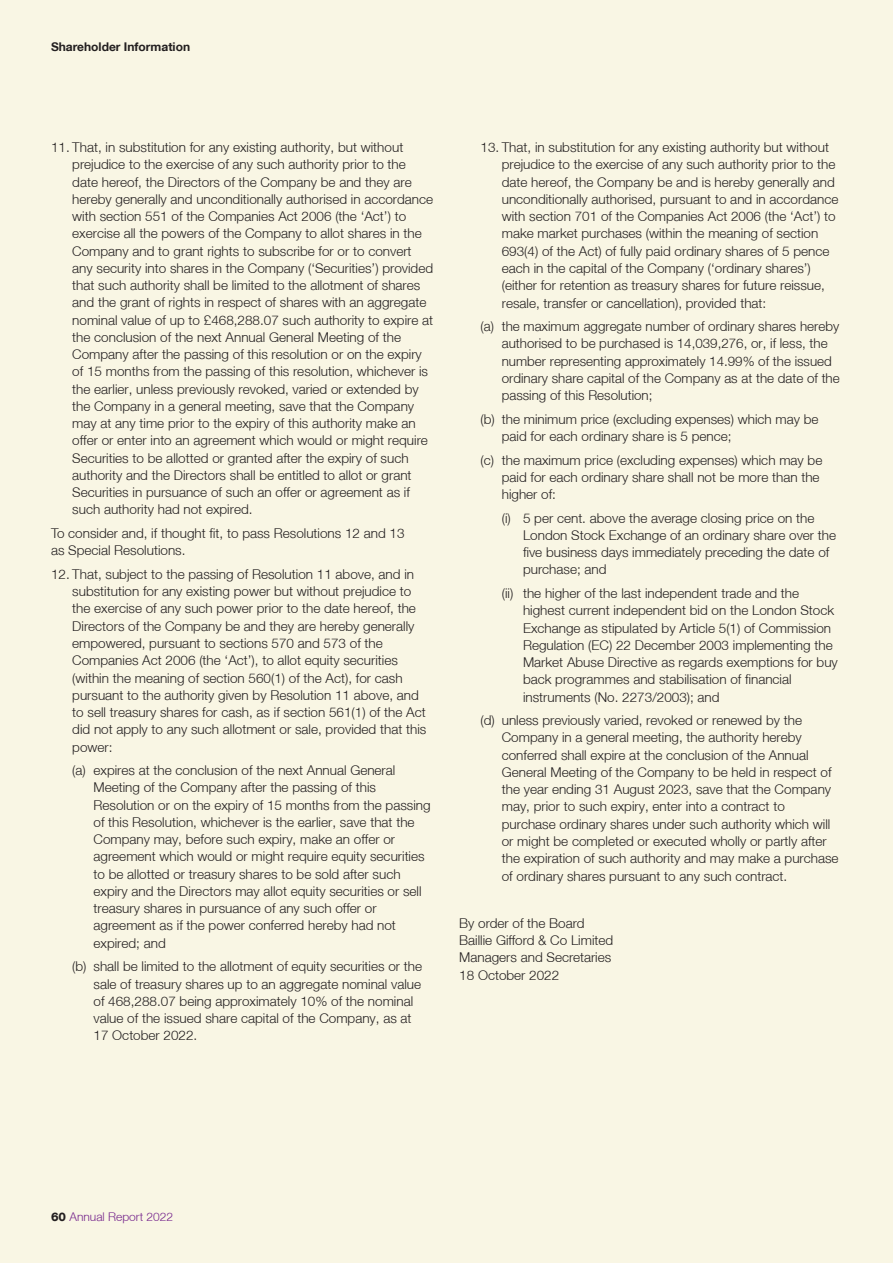
<style>
.page{position:relative;width:893px;height:1263px;background:#f9f6e4}
.page>*{position:absolute;margin:0;border:0;box-sizing:border-box;transform-origin:0 0}
.t1{font:300 13.5px/17.2px "Helvetica Neue LT";color:#231f20}
.t2{font:700 12px "Helvetica Neue LT";color:#231f20}
.t3{font:300 12px "Helvetica Neue LT";color:#77278d}
.s1{font-weight:800;color:#231f20}
</style>
<div class="page">
<p class="t2" style="left:51px;top:39px;width:141px">Shareholder Information</p>
<p class="t1" style="left:72px;top:138px;width:362px;text-indent:-21px">11. That, in substitution for any existing authority, but without prejudice to the exercise of any such authority prior to the date hereof, the Directors of the Company be and they are hereby generally and unconditionally authorised in accordance with section 551 of the Companies Act 2006 (the ‘Act’) to exercise all the powers of the Company to allot shares in the Company and to grant rights to subscribe for or to convert any security into shares in the Company (‘Securities’) provided that such authority shall be limited to the allotment of shares and the grant of rights in respect of shares with an aggregate nominal value of up to £468,288.07 such authority to expire at the conclusion of the next Annual General Meeting of the Company after the passing of this resolution or on the expiry of 15 months from the passing of this resolution, whichever is the earlier, unless previously revoked, varied or extended by the Company in a general meeting, save that the Company may at any time prior to the expiry of this authority make an offer or enter into an agreement which would or might require Securities to be allotted or granted after the expiry of such authority and the Directors shall be entitled to allot or grant Securities in pursuance of such an offer or agreement as if such authority had not expired.</p>
<p class="t1" style="left:51px;top:524px;width:355px">To consider and, if thought fit, to pass Resolutions 12 and 13 as Special Resolutions.</p>
<p class="t1" style="left:72px;top:565px;width:356px;text-indent:-21px">12. That, subject to the passing of Resolution 11 above, and in substitution for any existing power but without prejudice to the exercise of any such power prior to the date hereof, the Directors of the Company be and they are hereby generally empowered, pursuant to sections 570 and 573 of the Companies Act 2006 (the ‘Act’), to allot equity securities (within the meaning of section 560(1) of the Act), for cash pursuant to the authority given by Resolution 11 above, and to sell treasury shares for cash, as if section 561(1) of the Act did not apply to any such allotment or sale, provided that this power:</p>
<p class="t1" style="left:94px;top:761px;width:339px;text-indent:-21px">(a) expires at the conclusion of the next Annual General Meeting of the Company after the passing of this Resolution or on the expiry of 15 months from the passing of this Resolution, whichever is the earlier, save that the Company may, before such expiry, make an offer or agreement which would or might require equity securities to be allotted or treasury shares to be sold after such expiry and the Directors may allot equity securities or sell treasury shares in pursuance of any such offer or agreement as if the power conferred hereby had not expired; and</p>
<p class="t1" style="left:94px;top:957px;width:330px;text-indent:-21px">(b) shall be limited to the allotment of equity securities or the sale of treasury shares up to an aggregate nominal value of 468,288.07 being approximately 10% of the nominal value of the issued share capital of the Company, as at 17 October 2022.</p>
<p class="t1" style="left:502px;top:138px;width:338px;text-indent:-21px">13. That, in substitution for any existing authority but without prejudice to the exercise of any such authority prior to the date hereof, the Company be and is hereby generally and unconditionally authorised, pursuant to and in accordance with section 701 of the Companies Act 2006 (the ‘Act’) to make market purchases (within the meaning of section 693(4) of the Act) of fully paid ordinary shares of 5 pence each in the capital of the Company (‘ordinary shares’) (either for retention as treasury shares for future reissue, resale, transfer or cancellation), provided that:</p>
<p class="t1" style="left:502px;top:317px;width:339px;text-indent:-21px">(a) the maximum aggregate number of ordinary shares hereby authorised to be purchased is 14,039,276, or, if less, the number representing approximately 14.99% of the issued ordinary share capital of the Company as at the date of the passing of this Resolution;</p>
<p class="t1" style="left:502px;top:410px;width:318px;text-indent:-21px">(b) the minimum price (excluding expenses) which may be paid for each ordinary share is 5 pence;</p>
<p class="t1" style="left:502px;top:451px;width:322px;text-indent:-21px">(c) the maximum price (excluding expenses) which may be paid for each ordinary share shall not be more than the higher of:</p>
<p class="t1" style="left:523px;top:509px;width:315px;text-indent:-21px">(i) 5 per cent. above the average closing price on the London Stock Exchange of an ordinary share over the five business days immediately preceding the date of purchase; and</p>
<p class="t1" style="left:523px;top:584px;width:316px;text-indent:-21px">(ii) the higher of the last independent trade and the highest current independent bid on the London Stock Exchange as stipulated by Article 5(1) of Commission Regulation (EC) 22 December 2003 implementing the Market Abuse Directive as regards exemptions for buy back programmes and stabilisation of financial instruments (No. 2273/2003); and</p>
<p class="t1" style="left:502px;top:711px;width:338px;text-indent:-21px">(d) unless previously varied, revoked or renewed by the Company in a general meeting, the authority hereby conferred shall expire at the conclusion of the Annual General Meeting of the Company to be held in respect of the year ending 31 August 2023, save that the Company may, prior to such expiry, enter into a contract to purchase ordinary shares under such authority which will or might be completed or executed wholly or partly after the expiration of such authority and may make a purchase of ordinary shares pursuant to any such contract.</p>
<p class="t1" style="left:459px;top:914px;width:156px">By order of the Board<br>Baillie Gifford &amp; Co Limited<br>Managers and Secretaries<br>18 October 2022</p>
<p class="t3" style="left:51px;top:1209px;width:124px"><span class="s1">60</span> Annual Report 2022</p>
</div>
